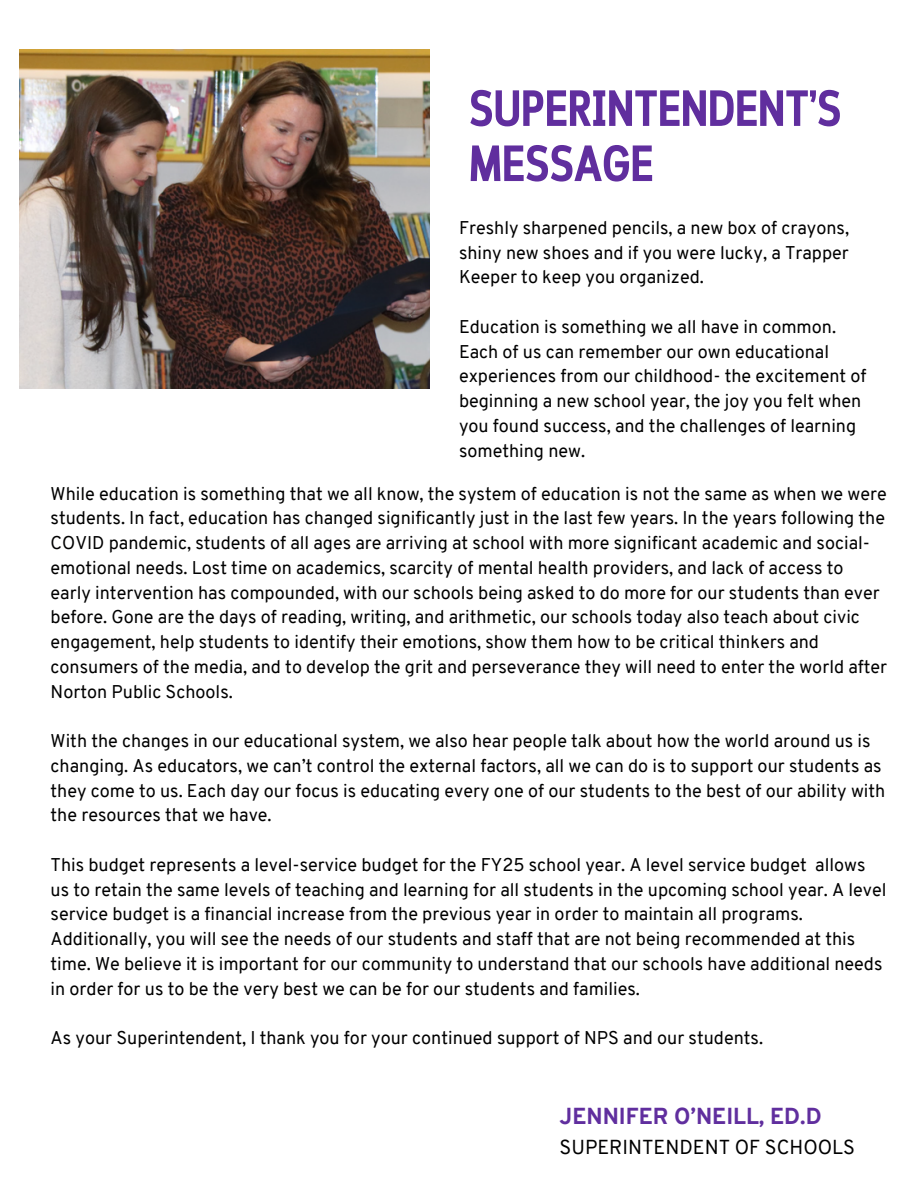
<style>
.page{position:relative;width:918px;height:1188px;background:#fff}
.page>*{position:absolute;margin:0;border:0;box-sizing:border-box;transform-origin:0 0}
.t1{font:700 50.85px/55.2px "Cloud Cond";color:#602e9e}
.t2{font:800 22.5px "Overpass";color:#602e9e}
.t3{font:19.8px "Overpass";color:#000001}
.t4{font:18px/24.8px "Overpass";color:#000001}
</style>
<div class="page">
<img style="left:19px;top:49px;width:411px;height:340px">
<p class="t1" style="left:469px;top:85px;width:374px">SUPERINTENDENT’S<br>MESSAGE</p>
<p class="t4" style="left:459px;top:217px;width:392px;text-align:justify">Freshly sharpened pencils, a new box of crayons, shiny new shoes and if you were lucky, a Trapper Keeper to keep you organized.</p>
<p class="t4" style="left:459px;top:316px;width:409px">Education is something we all have in common.<br>Each of us can remember our own educational experiences from our childhood- the excitement of beginning a new school year, the joy you felt when you found success, and the challenges of learning something new.</p>
<p class="t4" style="left:51px;top:483px;width:838px">While education is something that we all know, the system of education is not the same as when we were students. In fact, education has changed significantly just in the last few years. In the years following the COVID pandemic, students of all ages are arriving at school with more significant academic and social&shy;emotional needs. Lost time on academics, scarcity of mental health providers, and lack of access to early intervention has compounded, with our schools being asked to do more for our students than ever before. Gone are the days of reading, writing, and arithmetic, our schools today also teach about civic engagement, help students to identify their emotions, show them how to be critical thinkers and consumers of the media, and to develop the grit and perseverance they will need to enter the world after Norton Public Schools.</p>
<p class="t4" style="left:51px;top:730px;width:836px">With the changes in our educational system, we also hear people talk about how the world around us is changing. As educators, we can’t control the external factors, all we can do is to support our students as they come to us. Each day our focus is educating every one of our students to the best of our ability with the resources that we have.</p>
<h2 class="t4" style="left:51px;top:854px;width:837px">This budget represents a level-service budget for the FY25 school year. A level service budget allows us to retain the same levels of teaching and learning for all students in the upcoming school year. A level service budget is a financial increase from the previous year in order to maintain all programs.<br>Additionally, you will see the needs of our students and staff that are not being recommended at this time. We believe it is important for our community to understand that our schools have additional needs in order for us to be the very best we can be for our students and families.</h2>
<h3 class="t4" style="left:51px;top:1027px;width:714px">As your Superintendent, I thank you for your continued support of NPS and our students.</h3>
<h1 class="t2" style="left:560px;top:1107px;width:264px">JENNIFER O’NEILL, ED.D</h1>
<p class="t3" style="left:560px;top:1139px;width:297px">SUPERINTENDENT OF SCHOOLS</p>
</div>
